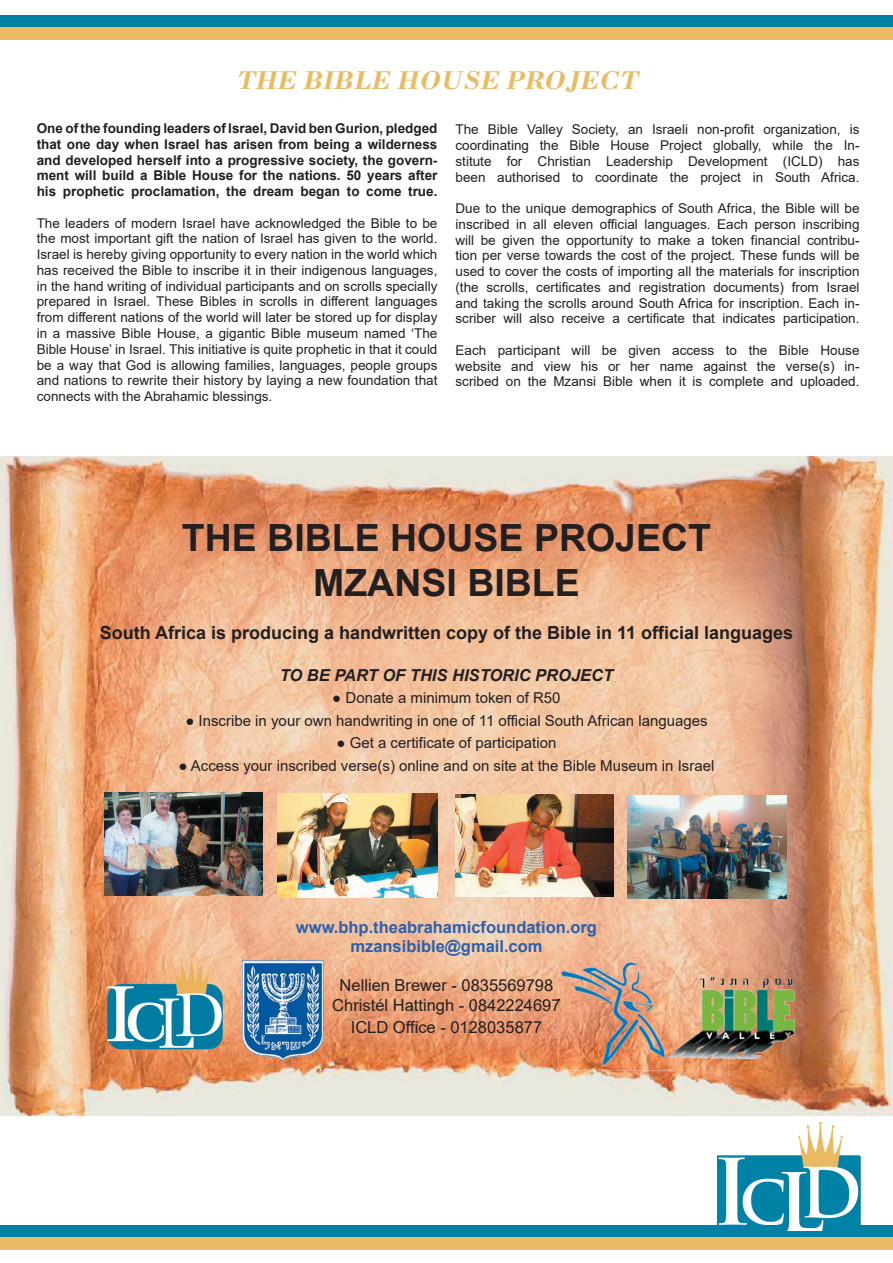
<style>
.page{position:relative;width:893px;height:1263px;background:#fff}
.page>*{position:absolute;margin:0;border:0;box-sizing:border-box;transform-origin:0 0}
.t1{font:700 37.5px/45px "Arial";color:#231f20;text-align:center}
.t2{font:italic 700 27px "Bodoni";color:#eaba64}
.t3{font:700 18px "Arial";color:#231f20}
.t4{font:16.5px/19.5px "Arial";color:#231f20;text-align:center}
.t5{font:700 16.5px/19.5px "Arial";color:#2b60ad;text-align:center}
.t6{font:italic 700 16.5px "Arial";color:#231f20}
.t7{font:15px "Arial";color:#231f20}
.t8{font:13.5px/15.8px "Arial";color:#231f20;text-align:justify}
.t9{font:700 13.5px/15.8px "Arial";color:#231f20;text-align:justify}
</style>
<div class="page">
<div style="left:0;top:15px;width:893px;height:12px;background:#0082a6"></div>
<div style="left:0;top:27px;width:893px;height:12px;background:#eaba64"></div>
<div style="left:0;top:1225px;width:893px;height:13px;background:#0082a6"></div>
<div style="left:0;top:1237px;width:893px;height:13px;background:#eaba64"></div>
<img style="left:0;top:456px;width:893px;height:660px">
<img style="left:278px;top:793px;width:159px;height:104px">
<img style="left:104px;top:793px;width:158px;height:102px">
<img style="left:717px;top:1122px;width:144px;height:108px">
<img style="left:91px;top:955px;width:149px;height:102px">
<img style="left:674px;top:969px;width:122px;height:96px">
<img style="left:242px;top:956px;width:85px;height:108px">
<img style="left:559px;top:959px;width:115px;height:111px">
<svg style="left:559px;top:998px;width:1px;height:16px"></svg>
<img style="left:627px;top:795px;width:160px;height:104px">
<img style="left:455px;top:795px;width:159px;height:102px">
<h2 class="t2" style="left:236px;top:64px;width:403px">THE BIBLE HOUSE PROJECT</h2>
<p class="t9" style="left:37px;top:121px;width:402px">One of the founding leaders of Israel, David ben Gurion, pledged that one day when Israel has arisen from being a wilderness and developed herself into a progressive society, the govern&shy;ment will build a Bible House for the nations. 50 years after his prophetic proclamation, the dream began to come true.</p>
<p class="t8" style="left:37px;top:215px;width:402px">The leaders of modern Israel have acknowledged the Bible to be the most important gift the nation of Israel has given to the world.<br>Israel is hereby giving opportunity to every nation in the world which has received the Bible to inscribe it in their indigenous languages, in the hand writing of individual participants and on scrolls specially prepared in Israel. These Bibles in scrolls in different languages from different nations of the world will later be stored up for display in a massive Bible House, a gigantic Bible museum named ‘The Bible House’ in Israel. This initiative is quite prophetic in that it could be a way that God is allowing families, languages, people groups and nations to rewrite their history by laying a new foundation that connects with the Abrahamic blessings.</p>
<p class="t8" style="left:455px;top:122px;width:406px">The Bible Valley Society, an Israeli non-profit organization, is coordinating the Bible House Project globally, while the In&shy;stitute for Christian Leadership Development (ICLD) has been authorised to coordinate the project in South Africa.</p>
<p class="t8" style="left:455px;top:200px;width:406px">Due to the unique demographics of South Africa, the Bible will be inscribed in all eleven official languages. Each person inscribing will be given the opportunity to make a token financial contribu&shy;tion per verse towards the cost of the project. These funds will be used to cover the costs of importing all the materials for inscription (the scrolls, certificates and registration documents) from Israel and taking the scrolls around South Africa for inscription. Each in&shy;scriber will also receive a certificate that indicates participation.</p>
<p class="t8" style="left:455px;top:342px;width:406px">Each participant will be given access to the Bible House website and view his or her name against the verse(s) in&shy;scribed on the Mzansi Bible when it is complete and uploaded.</p>
<h1 class="t1" style="left:182px;top:516px;width:531px">THE BIBLE HOUSE PROJECT<br>MZANSI BIBLE</h1>
<h3 class="t3" style="left:100px;top:620px;width:695px">South Africa is producing a handwritten copy of the Bible in 11 official languages</h3>
<p class="t6" style="left:280px;top:664px;width:335px">TO BE PART OF THIS HISTORIC PROJECT</p>
<p class="t7" style="left:332px;top:687px;width:230px">● Donate a minimum token of R50</p>
<p class="t7" style="left:185px;top:710px;width:524px">● Inscribe in your own handwriting in one of 11 official South African languages</p>
<p class="t7" style="left:336px;top:732px;width:221px">● Get a certificate of participation</p>
<p class="t7" style="left:178px;top:755px;width:537px">● Access your inscribed verse(s) online and on site at the Bible Museum in Israel</p>
<p class="t5" style="left:296px;top:917px;width:302px">www.bhp.theabrahamicfoundation.org mzansibible@gmail.com</p>
<p class="t4" style="left:332px;top:975px;width:230px">Nellien Brewer - 0835569798<br>Christél Hattingh - 0842224697</p>
<p class="t4" style="left:351px;top:1017px;width:193px">ICLD Office - 0128035877</p>
</div>
